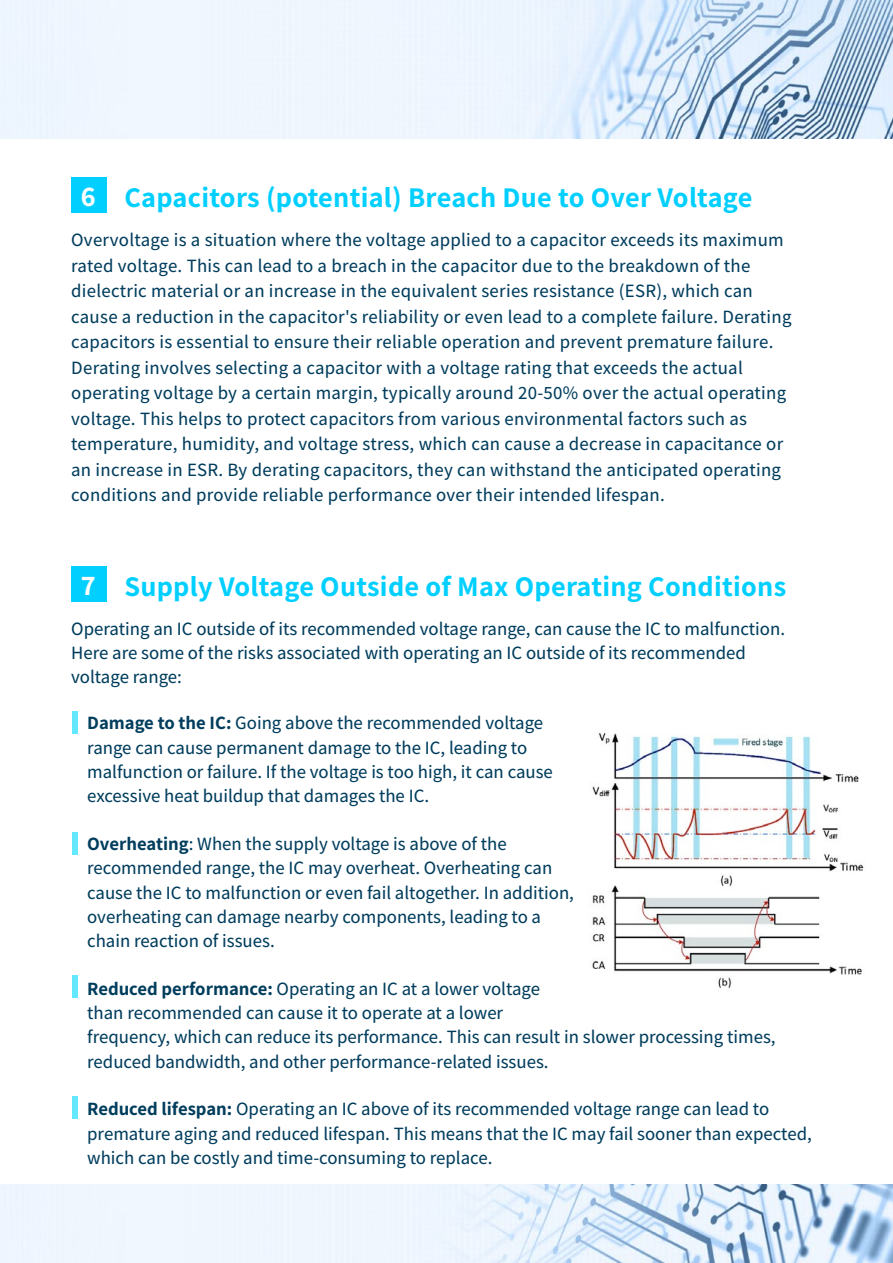
<style>
.page{position:relative;width:893px;height:1263px;background:#fff}
.page>*{position:absolute;margin:0;border:0;box-sizing:border-box;transform-origin:0 0}
.t1{font:700 28.5px "Assistant";letter-spacing:.01em;color:#00cfff}
.t2{font:700 28.5px "Assistant";color:#fff}
.t3{font:500 18.75px/24.3px "Assistant";color:#003d5d}
.s1{font-weight:700}
</style>
<div class="page">
<img style="left:0;top:1184px;width:893px;height:79px">
<img style="left:0;top:0;width:893px;height:138px">
<div style="left:71px;top:178px;width:36px;height:35px;background:#00cfff"></div>
<div style="left:71px;top:567px;width:36px;height:35px;background:#00cfff"></div>
<div style="left:72px;top:711px;width:6px;height:23px;background:#63e8ff"></div>
<div style="left:72px;top:832px;width:6px;height:23px;background:#63e8ff"></div>
<div style="left:72px;top:975px;width:6px;height:23px;background:#63e8ff"></div>
<div style="left:72px;top:1096px;width:6px;height:23px;background:#63e8ff"></div>
<img style="left:592px;top:733px;width:272px;height:256px">
<h1 class="t2" style="left:81px;top:176px;width:16px">6</h1>
<h1 class="t1" style="left:124px;top:178px;width:630px">Capacitors (potential) Breach Due to Over Voltage</h1>
<p class="t3" style="left:71px;top:226px;width:722px;line-height:25.5px">Overvoltage is a situation where the voltage applied to a capacitor exceeds its maximum rated voltage. This can lead to a breach in the capacitor due to the breakdown of the dielectric material or an increase in the equivalent series resistance (ESR ,) which can cause a reduction in the capacitor s' reliability or even lead to a complete failure. Derating capacitors is essential to ensure their reliable operation and prevent premature failure.<br>Derating involves selecting a capacitor with a voltage rating that exceeds the actual operating voltage by a certain margin, typically around 20-50% over the actual operating voltage. This helps to protect capacitors from various environmental factors such as temperature, humidity, and voltage stress, which can cause a decrease in capacitance or an increase in ESR. By derating capacitors, they can withstand the anticipated operating conditions and provide reliable performance over their intended lifespan.</p>
<h1 class="t2" style="left:81px;top:566px;width:16px">7</h1>
<h1 class="t1" style="left:124px;top:567px;width:663px">Supply Voltage Outside of Max Operating Conditions</h1>
<p class="t3" style="left:71px;top:615px;width:715px">Operating an IC outside of its recommended voltage range, can cause the IC to malfunction.<br>Here are some of the risks associated with operating an IC outside of its recommended voltage range:</p>
<p class="t3" style="left:87px;top:710px;width:467px"><span class="s1">Damage to the IC:</span> Going above the recommended voltage range can cause permanent damage to the IC, leading to malfunction or failure If. the voltage is too high it, can cause excessive heat buildup that damages the IC.</p>
<p class="t3" style="left:87px;top:830px;width:488px"><span class="s1">Overheating</span>: When the supply voltage is above of the recommended range, the IC may overheat. Overheating can cause the IC to malfunction or even fail altogether In. addition, overheating can damage nearby components, leading to a chain reaction of issues.</p>
<p class="t3" style="left:87px;top:975px;width:690px"><span class="s1">Reduced performance:</span> Operating an IC at a lower voltage<br>than recommended can cause toit operate at a lower<br>frequency, which can reduce its performance. This can result in slower processing times, reduced bandwidth, and other performance-related issues.</p>
<p class="t3" style="left:87px;top:1096px;width:726px"><span class="s1">Reduced lifespan:</span> Operating an IC above of its recommended voltage range can lead to premature aging and reduced lifespan. This means that the IC may fail sooner than expected, which can be costly and time-consuming to replace.</p>
</div>
